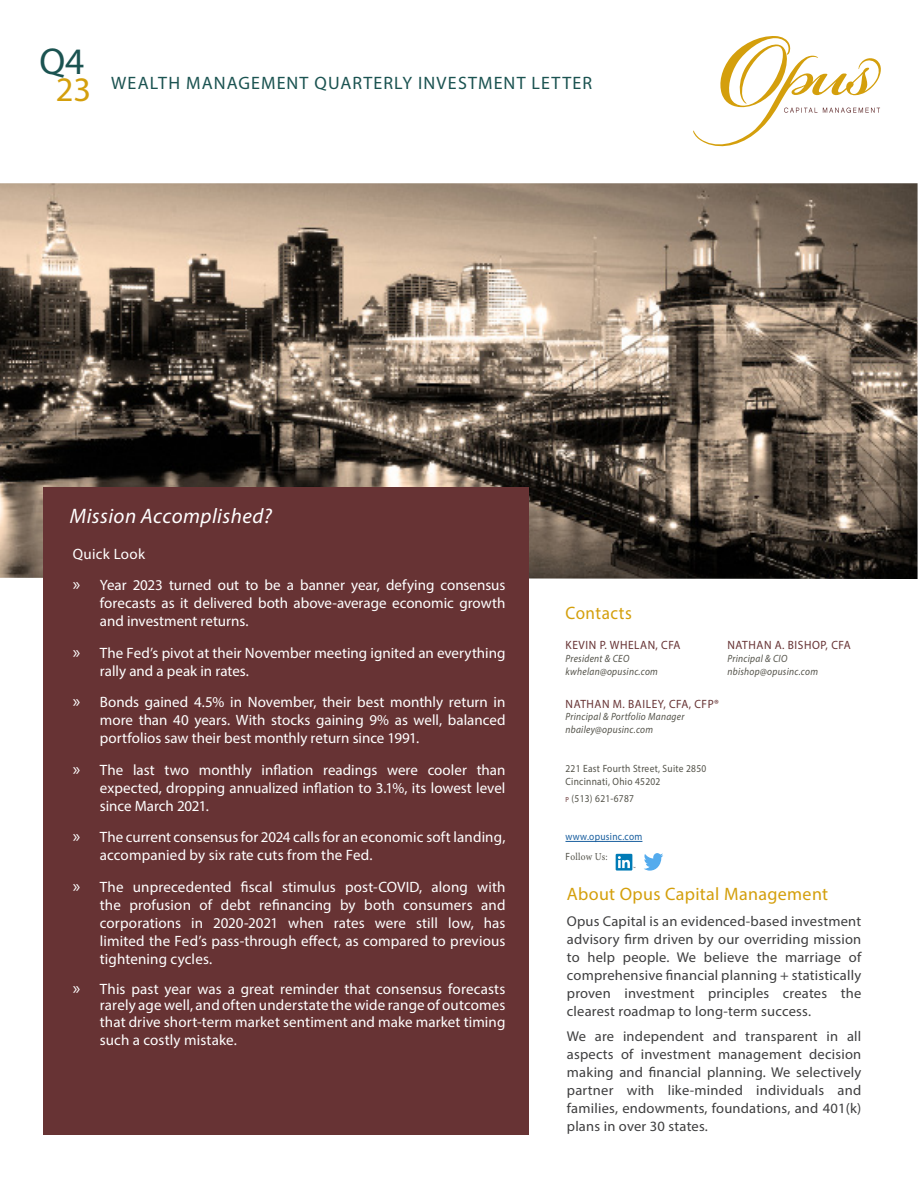
<style>
.page{position:relative;width:918px;height:1188px;background:#fff}
.page>*{position:absolute;margin:0;border:0;box-sizing:border-box;transform-origin:0 0}
.t1{font:37.5px "Myriad Pro";color:#1b5351}
.t2{font:34.5px "Myriad Pro";color:#d49f0c}
.t3{font:italic 21px "Myriad Pro";letter-spacing:.02em;color:#fff}
.t4{font:18px "Myriad Pro";letter-spacing:.065em;color:#1b5351}
.body_copy_text{font:18px "Myriad Pro";letter-spacing:.02em;color:#d49f0c}
.body_copy_text-2{font:18px "Myriad Pro";letter-spacing:.02em;color:#d49f0c;scale:.95 1}
.body_copy_text-3{font:15px/18px "Myriad Pro";color:#fff;text-align:justify}
.body_copy_text-4{font:15px "Myriad Pro";letter-spacing:.02em;color:#fff}
.t5{font:14.25px/18px "Myriad Pro";letter-spacing:.015em;color:#3e3e3f;text-align:justify}
.body_copy_text-5{font:12px "Myriad Pro";letter-spacing:.05em;color:#673334;scale:.95 1}
.body_copy_text-6{font:italic 10.5px "Myriad Pro";letter-spacing:.03em;color:#535249;scale:.9 1}
.t6{font:10.5px/12.8px "Myriad Pro";letter-spacing:.03em;color:#535249;scale:.9 1}
.t7{font:10.5px "Myriad Pro";letter-spacing:.03em;color:#175d9e;scale:.9 1}
.t8{font:10.5px "Minion Pro";letter-spacing:.025em;color:#535249;scale:.9 1}
.s1{font-size:18px}
.s2{font-size:7.35px;color:#673334}
.s3{font-family:"Myriad Pro"}
</style>
<div class="page">
<img style="left:0;top:183px;width:918px;height:396px">
<div style="left:43px;top:487px;width:486px;height:648px;background:#673334"></div>
<hr style="left:566px;top:841px;width:76px;height:1px;background:#175d9e">
<svg style="left:693px;top:36px;width:188px;height:111px"></svg>
<div style="left:616px;top:854px;width:16px;height:17px;background:#007bb6"></div>
<svg style="left:618px;top:856px;width:17px;height:12px"></svg>
<svg style="left:644px;top:853px;width:19px;height:18px"></svg>
<p class="t1" style="left:39px;top:39px;width:47px">Q4</p>
<p class="t2" style="left:56px;top:68px;width:37px">23</p>
<p class="t4" style="left:111px;top:72px;width:482px">WEALTH MANAGEMENT QUARTERLY INVESTMENT LETTER</p>
<p class="t3" style="left:70px;top:503px;width:203px">Mission Accomplished?</p>
<p class="body_copy_text-4" style="left:73px;top:544px;width:74px">Quick Look</p>
<p class="body_copy_text-3" style="left:100px;top:576px;width:407px;text-indent:-27px"><span class="s1">»</span> Year 2023 turned out to be a banner year, defying consensus forecasts as it delivered both above-average economic growth and investment returns.</p>
<p class="body_copy_text-3" style="left:100px;top:643px;width:407px;text-indent:-27px"><span class="s1">»</span> The Fed’s pivot at their November meeting ignited an everything rally and a peak in rates.</p>
<p class="body_copy_text-3" style="left:100px;top:693px;width:407px;text-indent:-27px"><span class="s1">»</span> Bonds gained 4.5% in November, their best monthly return in more than 40 years. With stocks gaining 9% as well, balanced portfolios saw their best monthly return since 1991.</p>
<p class="body_copy_text-3" style="left:100px;top:760px;width:407px;text-indent:-27px"><span class="s1">»</span> The last two monthly inflation readings were cooler than expected, dropping annualized inflation to 3.1%, its lowest level since March 2021.</p>
<p class="body_copy_text-3" style="left:100px;top:828px;width:407px;text-indent:-27px"><span class="s1">»</span> The current consensus for 2024 calls for an economic soft landing, accompanied by six rate cuts from the Fed.</p>
<p class="body_copy_text-3" style="left:100px;top:877px;width:407px;text-indent:-27px"><span class="s1">»</span> The unprecedented fiscal stimulus post-COVID, along with the profusion of debt refinancing by both consumers and corporations in 2020-2021 when rates were still low, has limited the Fed’s pass-through effect, as compared to previous tightening cycles.</p>
<p class="body_copy_text-3" style="left:100px;top:980px;width:407px;line-height:16.5px;text-indent:-27px"><span class="s1">»</span> This past year was a great reminder that consensus forecasts rarely age well, and often understate the wide range of outcomes that drive short-term market sentiment and make market timing</p>
<p class="body_copy_text-3" style="left:100px;top:1030px;width:139px">such a costly mistake.</p>
<p class="body_copy_text-2" style="left:566px;top:602px;width:71px">Contacts</p>
<p class="body_copy_text-5" style="left:566px;top:638px;width:123px">KEVIN P. WHELAN, CFA</p>
<p class="body_copy_text-5" style="left:728px;top:638px;width:131px">NATHAN A. BISHOP, CFA</p>
<p class="body_copy_text-6" style="left:566px;top:652px;width:72px">President &amp; CEO</p>
<p class="body_copy_text-6" style="left:728px;top:652px;width:68px">Principal &amp; CIO</p>
<p class="body_copy_text-6" style="left:566px;top:665px;width:104px">kwhelan@opusinc.com</p>
<p class="body_copy_text-6" style="left:728px;top:665px;width:102px">nbishop@opusinc.com</p>
<p class="body_copy_text-5" style="left:566px;top:696px;width:163px">NATHAN M. BAILEY, CFA, CFP®</p>
<p class="body_copy_text-6" style="left:566px;top:710px;width:134px">Principal &amp; Portfolio Manager</p>
<p class="body_copy_text-6" style="left:566px;top:723px;width:99px">nbailey@opusinc.com</p>
<p class="t6" style="left:566px;top:762px;width:158px">221 East Fourth Street, Suite 2850<br>Cincinnati, Ohio 45202</p>
<p class="t6" style="left:566px;top:792px;width:78px"><span class="s2">p</span> (513) 621-6787</p>
<p class="t7" style="left:566px;top:830px;width:87px">www.opusinc.com</p>
<p class="t8" style="left:566px;top:849px;width:48px"><span class="s3">F</span>ollow Us:</p>
<p class="body_copy_text" style="left:567px;top:883px;width:263px">About Opus Capital Management</p>
<p class="t5" style="left:567px;top:912px;width:296px">Opus Capital is an evidenced-based investment advisory firm driven by our overriding mission to help people. We believe the marriage of comprehensive financial planning + statistically proven investment principles creates the clearest roadmap to long-term success.</p>
<p class="t5" style="left:567px;top:1027px;width:296px">We are independent and transparent in all aspects of investment management decision making and financial planning. We selectively partner with like-minded individuals and families, endowments, foundations, and 401(k) plans in over 30 states.</p>
</div>
